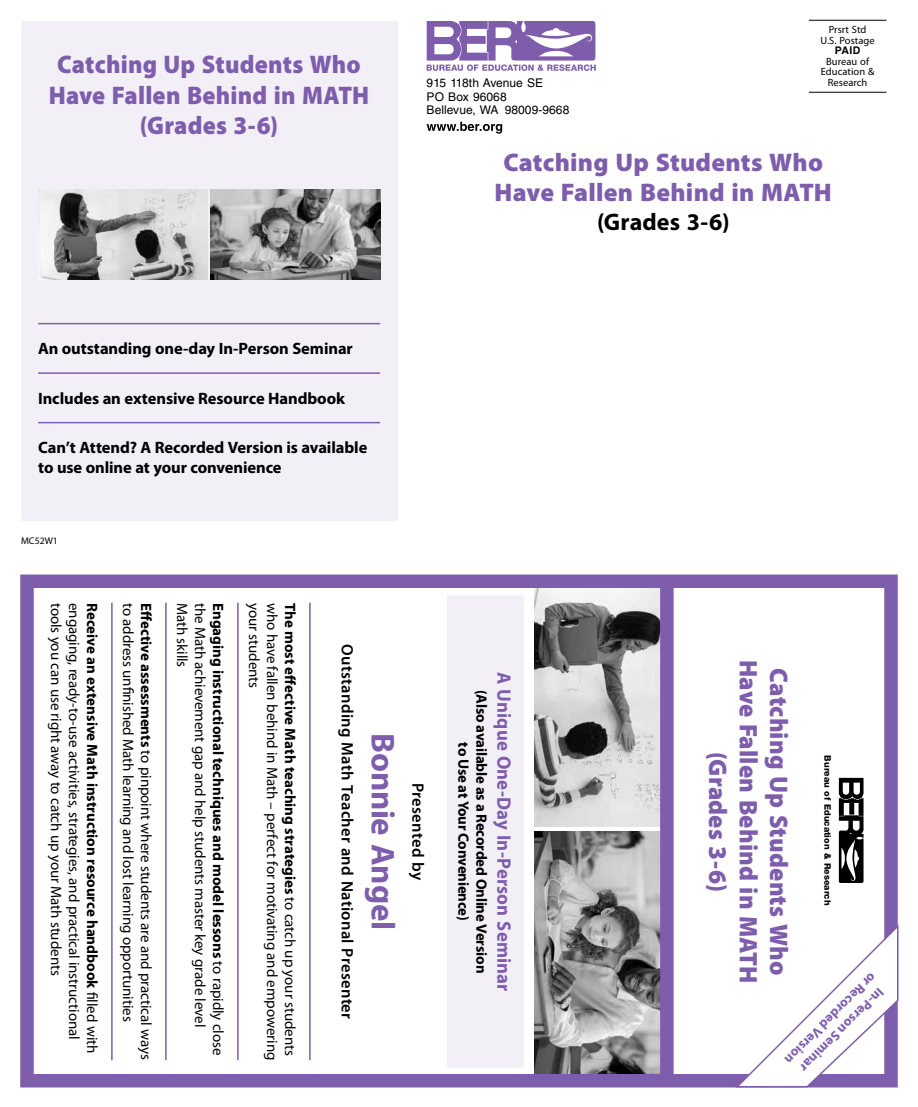
<style>
.page{position:relative;width:918px;height:1107px;background:#fff}
.page>*{position:absolute;margin:0;border:0;box-sizing:border-box;transform-origin:0 0}
.t1{font:700 33px "Myriad Pro";letter-spacing:-.005em;color:#7f5dad}
.t2{font:900 25.5px/30.6px "Myriad Pro";letter-spacing:.01em;color:#7f5dad;text-align:center;scale:.95 1}
.t3{font:900 25.5px "Myriad Pro";letter-spacing:.01em;color:#7f5dad;scale:.96 1}
.t4{font:900 25.5px/30.6px "Myriad Pro";letter-spacing:.01em;color:#7f5dad;text-align:center}
.t5{font:700 24px "Myriad Pro";letter-spacing:.005em;color:#000}
.t6{font:700 19.5px "Myriad Pro";letter-spacing:.005em;color:#7f5dad;scale:.96 1}
.t7{font:700 16.5px/19.5px "Myriad Pro";letter-spacing:-.005em;color:#000}
.t8{font:600 16.5px "Myriad Pro";letter-spacing:.02em;color:#000}
.t9{font:15px "Myriad Pro";letter-spacing:-.005em;color:#000}
.t10{font:700 15px/18px "Myriad Pro";letter-spacing:-.005em;color:#000;text-align:center}
.t11{font:700 13.5px/16.2px "Myriad Pro";color:#7f5dad;text-align:center}
.t12{font:12px/13.5px "Helvetica LT Std";letter-spacing:.005em;color:#000}
.t13{font:10.5px/10.5px "Myriad Pro";letter-spacing:.005em;color:#000;text-align:center}
.t14{font:700 10.5px "Helvetica LT Std";color:#000}
.t15{font:9.75px "Myriad Pro";color:#000}
.t16{font:800 9px "Helvetica Neue LT Std";color:#000}
.s1{font-weight:400}
.s2{font-weight:700}
</style>
<div class="page">
<div style="left:21px;top:21px;width:376px;height:499px;background:#f2eff7"></div>
<hr style="left:38px;top:323px;width:342px;height:1px;background:#7f5dad">
<hr style="left:38px;top:372px;width:342px;height:2px;background:#7f5dad">
<hr style="left:38px;top:422px;width:342px;height:1px;background:#7f5dad">
<hr style="left:309px;top:603px;width:2px;height:457px;background:#7f5dad">
<hr style="left:237px;top:603px;width:2px;height:457px;background:#7f5dad">
<hr style="left:165px;top:603px;width:2px;height:457px;background:#7f5dad">
<hr style="left:111px;top:603px;width:2px;height:457px;background:#7f5dad">
<hr style="left:809px;top:20px;width:78px;height:1px;background:#000">
<hr style="left:809px;top:92px;width:78px;height:1px;background:#000">
<svg style="left:427px;top:21px;width:169px;height:50px"></svg>
<svg style="left:427px;top:122px;width:75px;height:12px"></svg>
<div style="left:447px;top:595px;width:77px;height:473px;background:#f2eff7"></div>
<svg style="left:839px;top:778px;width:25px;height:105px"></svg>
<img style="left:535px;top:589px;width:125px;height:238px">
<img style="left:535px;top:831px;width:125px;height:242px">
<div style="left:660px;top:579px;width:14px;height:504px;background:#7f5dad"></div>
<img style="left:38px;top:189px;width:169px;height:90px">
<img style="left:210px;top:189px;width:170px;height:90px">
<div style="left:20px;top:574px;width:878px;height:514px;border:14px solid #7f5dad"></div>
<svg style="left:734px;top:924px;width:165px;height:164px"></svg>
<h2 class="t2" style="left:49px;top:48px;width:339px">Catching Up Students Who<br>Have Fallen Behind in MATH (Grades 3-6)</h2>
<p class="t13" style="left:821px;top:24px;width:56px">Prsrt Std<br>U.S. Postage</p>
<p class="t14" style="left:835px;top:44px;width:27px">PAID</p>
<p class="t13" style="left:821px;top:56px;width:55px">Bureau of<br>Education &amp;</p>
<p class="t12" style="left:427px;top:76px;width:118px">915 118th Avenue SE</p>
<p class="t13" style="left:828px;top:77px;width:41px">Research</p>
<p class="t12" style="left:427px;top:90px;width:144px">PO Box 96068<br>Bellevue, WA 98009‑9668</p>
<h2 class="t4" style="left:495px;top:146px;width:339px">Catching Up Students Who<br>Have Fallen Behind in MATH</h2>
<h3 class="t5" style="left:597px;top:206px;width:134px">(Grades 3-6)</h3>
<p class="t7" style="left:38px;top:339px;width:316px">An outstanding one-day In-Person Seminar</p>
<p class="t7" style="left:38px;top:388px;width:309px">Includes an extensive Resource Handbook</p>
<p class="t7" style="left:38px;top:438px;width:331px">Can’t Attend? A Recorded Version is available to use online at your convenience</p>
<p class="t15" style="left:21px;top:535px;width:38px">MC52W1</p>
<p class="t10" style="left:228px;top:603px;width:454px;rotate:90deg">Engaging instructional techniques and model lessons <span class="s1">to rapidly close</span></p>
<p class="t9" style="left:263px;top:603px;width:87px;rotate:90deg">your students</p>
<p class="t9" style="left:281px;top:603px;width:459px;rotate:90deg">who have fallen behind in Math – perfect for motivating and empowering</p>
<p class="t10" style="left:300px;top:603px;width:454px;rotate:90deg">The most effective Math teaching strategies <span class="s1">to catch up your students</span></p>
<p class="t9" style="left:65px;top:603px;width:374px;rotate:90deg">tools you can use right away to catch up your Math students</p>
<p class="t9" style="left:83px;top:603px;width:438px;rotate:90deg">engaging, ready-to-use activities, strategies, and practical instructional</p>
<p class="t10" style="left:102px;top:603px;width:452px;rotate:90deg">Receive an extensive Math instruction resource handbook <span class="s1">filled with</span></p>
<p class="t9" style="left:137px;top:603px;width:420px;rotate:90deg">to address unfinished Math learning and lost learning opportunities</p>
<p class="t9" style="left:155px;top:603px;width:459px;rotate:90deg"><span class="s2">Effective assessments</span> to pinpoint where students are and practical ways</p>
<p class="t9" style="left:191px;top:603px;width:66px;rotate:90deg">Math skills</p>
<p class="t9" style="left:209px;top:603px;width:426px;rotate:90deg">the Math achievement gap and help students master key grade level</p>
<p class="t8" style="left:358px;top:644px;width:377px;rotate:90deg">Outstanding Math Teacher and National Presenter</p>
<h1 class="t1" style="left:405px;top:733px;width:199px;rotate:90deg">Bonnie Angel</h1>
<p class="t8" style="left:428px;top:783px;width:99px;rotate:90deg">Presented by</p>
<h3 class="t6" style="left:517px;top:672px;width:334px;rotate:90deg">A Unique One-Day In-Person Seminar</h3>
<p class="t10" style="left:491px;top:690px;width:285px;rotate:90deg">(Also available as a Recorded Online Version to Use at Your Convenience)</p>
<h2 class="t3" style="left:735px;top:752px;width:147px;rotate:90deg">(Grades 3-6)</h2>
<h2 class="t3" style="left:765px;top:660px;width:339px;rotate:90deg">Have Fallen Behind in MATH</h2>
<h2 class="t3" style="left:796px;top:668px;width:321px;rotate:90deg">Catching Up Students Who</h2>
<p class="t16" style="left:833px;top:755px;width:151px;rotate:90deg">Bureau of Education &amp; Research</p>
<p class="t11" style="left:892px;top:992px;width:125px;rotate:135deg">In-Person Seminar or Recorded Version</p>
</div>
